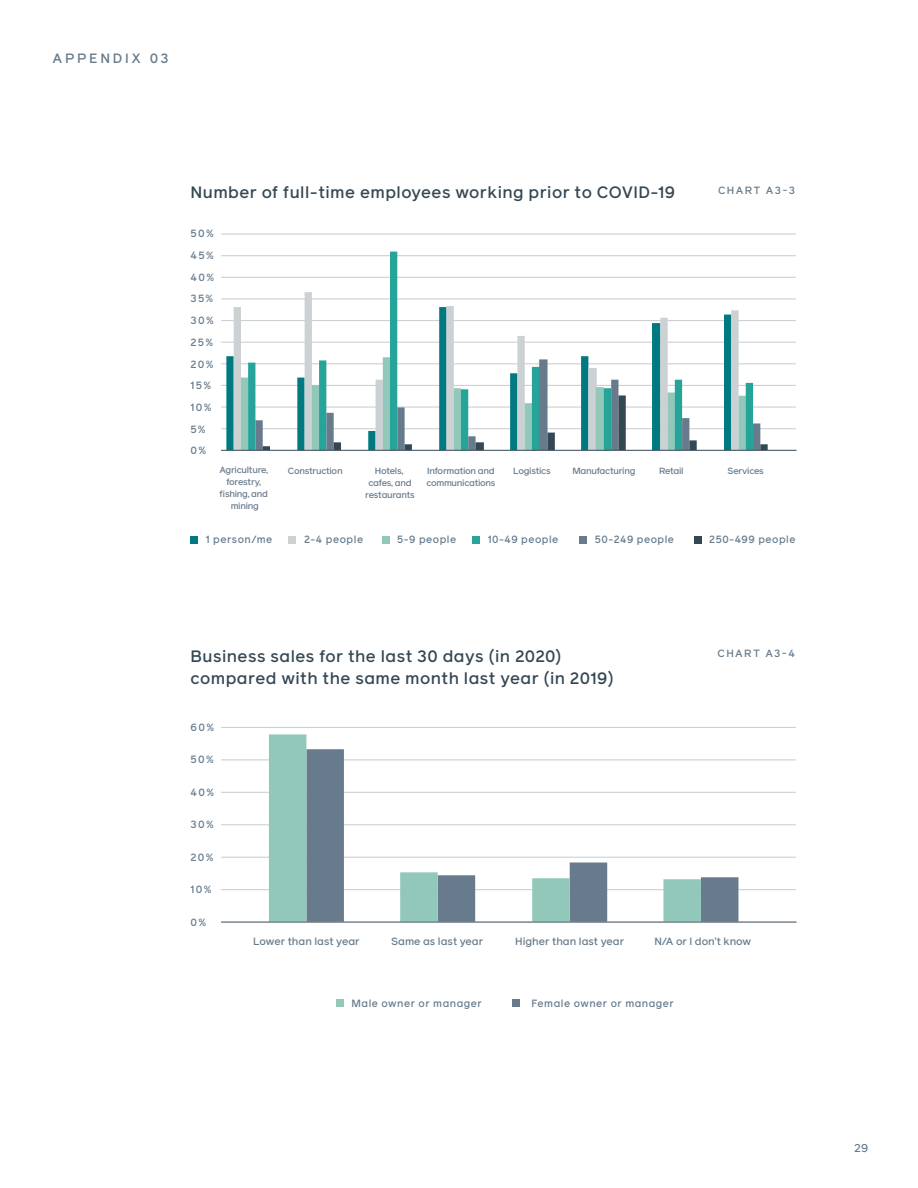
<style>
.page{position:relative;width:918px;height:1188px;background:#fff}
.page>*{position:absolute;margin:0;border:0;box-sizing:border-box;transform-origin:0 0}
.t1{font:500 16.5px/22.5px "Facebook Reader";letter-spacing:.025em;color:#344854}
.t2{font:500 13.5px "Facebook Reader";letter-spacing:.2em;color:#677b8c}
.t3{font:500 11.25px "Optimistic Display";color:#677b8c}
.t4{font:500 10.5px/21.6px "Facebook Reader";letter-spacing:.05em;color:#677b8c}
.t5{font:500 10.5px "Facebook Reader";color:#677b8c}
.t6{font:500 9px/12px "Facebook Reader";letter-spacing:-.03em;color:#677b8c;text-align:center}
</style>
<div class="page">
<hr style="left:221px;top:255px;width:575px;height:1px;background:#ccd1d4">
<hr style="left:221px;top:298px;width:575px;height:2px;background:#ccd1d4">
<hr style="left:221px;top:277px;width:575px;height:1px;background:#ccd1d4">
<hr style="left:221px;top:320px;width:575px;height:1px;background:#ccd1d4">
<hr style="left:221px;top:363px;width:575px;height:1px;background:#ccd1d4">
<hr style="left:221px;top:342px;width:575px;height:1px;background:#ccd1d4">
<hr style="left:221px;top:385px;width:575px;height:1px;background:#ccd1d4">
<hr style="left:221px;top:406px;width:575px;height:2px;background:#ccd1d4">
<hr style="left:221px;top:428px;width:575px;height:1px;background:#ccd1d4">
<hr style="left:221px;top:234px;width:575px;height:1px;background:#ccd1d4">
<div style="left:191px;top:536px;width:7px;height:7px;background:#007a80"></div>
<div style="left:289px;top:536px;width:7px;height:7px;background:#ccd1d4"></div>
<div style="left:382px;top:536px;width:7px;height:7px;background:#92c8ba"></div>
<div style="left:473px;top:536px;width:7px;height:7px;background:#26a49a"></div>
<div style="left:579px;top:536px;width:8px;height:7px;background:#677b8c"></div>
<div style="left:695px;top:536px;width:7px;height:7px;background:#344854"></div>
<svg style="left:248px;top:252px;width:505px;height:198px"></svg>
<svg style="left:255px;top:359px;width:505px;height:91px"></svg>
<svg style="left:263px;top:395px;width:505px;height:55px"></svg>
<hr style="left:221px;top:450px;width:575px;height:1px;background:#344854">
<hr style="left:221px;top:727px;width:575px;height:1px;background:#ccd1d4">
<hr style="left:221px;top:792px;width:575px;height:1px;background:#ccd1d4">
<hr style="left:221px;top:759px;width:575px;height:1px;background:#ccd1d4">
<hr style="left:221px;top:824px;width:575px;height:1px;background:#ccd1d4">
<hr style="left:221px;top:857px;width:575px;height:1px;background:#ccd1d4">
<hr style="left:221px;top:889px;width:575px;height:1px;background:#ccd1d4">
<svg style="left:701px;top:759px;width:37px;height:163px"></svg>
<svg style="left:269px;top:734px;width:432px;height:188px"></svg>
<hr style="left:221px;top:922px;width:575px;height:1px;background:#344854">
<div style="left:512px;top:1000px;width:7px;height:7px;background:#677b8c"></div>
<div style="left:336px;top:1000px;width:8px;height:7px;background:#92c8ba"></div>
<p class="t2" style="left:52px;top:49px;width:118px">APPENDIX 03</p>
<h1 class="t1" style="left:190px;top:181px;width:486px">Number of full-time employees working prior to COVID-19</h1>
<p class="t4" style="left:718px;top:179px;width:79px">CHART A3-3</p>
<p class="t4" style="left:190px;top:222px;width:25px">50%</p>
<p class="t4" style="left:190px;top:244px;width:25px">45%</p>
<p class="t4" style="left:190px;top:266px;width:25px">40%</p>
<p class="t4" style="left:190px;top:309px;width:25px">30%<br>25%<br>20%<br>15%<br>10%<br>5%<br>0%</p>
<p class="t4" style="left:190px;top:288px;width:24px">35%</p>
<p class="t6" style="left:219px;top:464px;width:50px">Agriculture, forestry, fishing, and mining</p>
<p class="t6" style="left:288px;top:465px;width:56px">Construction</p>
<p class="t6" style="left:365px;top:465px;width:51px">Hotels, cafes, and restaurants</p>
<p class="t6" style="left:426px;top:465px;width:71px;text-align:left">Information and communications</p>
<p class="t6" style="left:513px;top:465px;width:39px">Logistics</p>
<p class="t6" style="left:572px;top:465px;width:65px">Manufacturing</p>
<p class="t6" style="left:659px;top:465px;width:26px">Retail</p>
<p class="t6" style="left:728px;top:465px;width:38px">Services</p>
<p class="t4" style="left:206px;top:529px;width:68px">1 person/me</p>
<p class="t4" style="left:304px;top:529px;width:60px">2-4 people</p>
<p class="t4" style="left:397px;top:529px;width:61px">5-9 people</p>
<p class="t4" style="left:488px;top:529px;width:72px">10-49 people</p>
<p class="t4" style="left:595px;top:529px;width:81px">50-249 people</p>
<p class="t4" style="left:709px;top:529px;width:88px">250-499 people</p>
<h1 class="t1" style="left:190px;top:644px;width:425px">Business sales for the last 30 days (in 2020) compared with the same month last year (in 2019)</h1>
<p class="t4" style="left:718px;top:642px;width:79px">CHART A3-4</p>
<p class="t4" style="left:190px;top:716px;width:25px">60%</p>
<p class="t4" style="left:190px;top:749px;width:25px">50%</p>
<p class="t4" style="left:190px;top:781px;width:25px">40%</p>
<p class="t4" style="left:190px;top:814px;width:25px">30%</p>
<p class="t4" style="left:190px;top:846px;width:24px">20%</p>
<p class="t4" style="left:190px;top:879px;width:23px">10%</p>
<p class="t4" style="left:190px;top:911px;width:17px">0%</p>
<p class="t5" style="left:253px;top:934px;width:108px">Lower than last year</p>
<p class="t5" style="left:391px;top:934px;width:94px">Same as last year</p>
<p class="t5" style="left:515px;top:934px;width:110px">Higher than last year</p>
<p class="t5" style="left:654px;top:934px;width:99px">N/A or I don’t know</p>
<p class="t4" style="left:352px;top:992px;width:132px">Male owner or manager</p>
<p class="t4" style="left:532px;top:992px;width:144px">Female owner or manager</p>
<p class="t3" style="left:854px;top:1141px;width:16px">29</p>
</div>
